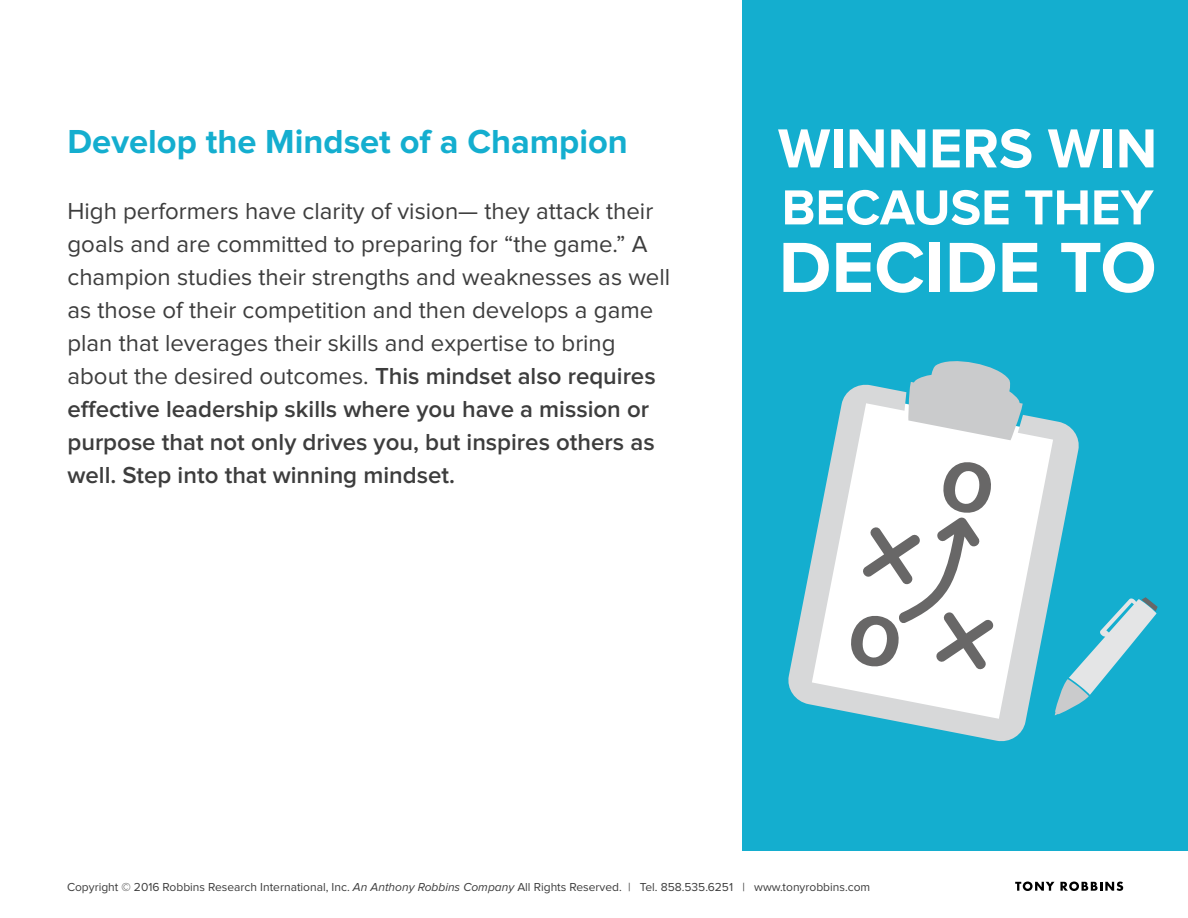
<style>
.page{position:relative;width:1188px;height:918px;background:#fff}
.page>*{position:absolute;margin:0;border:0;box-sizing:border-box;transform-origin:0 0}
.t1{font:700 73.5px "Proxima Nova";color:#fff}
.t2{font:700 57px "Proxima Nova";color:#fff}
.t3{font:700 51px "Proxima Nova";color:#fff}
.t4{font:700 34.5px "Proxima Nova";color:#14aecf}
.t5{font:24px/33px "Proxima Nova";color:#3d3d3d}
.t6{font:12px "Proxima Nova";color:#3d3d3d}
.s1{font-weight:600}
.s2{font-style:italic}
</style>
<div class="page">
<div style="left:742px;top:0;width:446px;height:850px;background:#14aecf"></div>
<svg style="left:1015px;top:882px;width:39px;height:9px"></svg>
<svg style="left:1060px;top:882px;width:63px;height:9px"></svg>
<svg style="left:1081px;top:597px;width:77px;height:106px"></svg>
<svg style="left:910px;top:361px;width:100px;height:22px"></svg>
<svg style="left:788px;top:383px;width:293px;height:359px"></svg>
<svg style="left:849px;top:460px;width:148px;height:213px;background:#dedede"></svg>
<h3 class="t4" style="left:68px;top:125px;width:562px">Develop the Mindset of a Champion</h3>
<p class="t5" style="left:68px;top:195px;width:604px">High performers have clarity of vision— they attack their goals and are committed to preparing for “the game.” A champion studies their strengths and weaknesses as well as those of their competition and then develops a game plan that leverages their skills and expertise to bring about the desired outcomes. <span class="s1">This mindset also requires effective leadership skills where you have a mission or purpose that not only drives you, but inspires others as well. Step into that winning mindset.</span></p>
<h2 class="t2" style="left:778px;top:122px;width:381px">WINNERS WIN</h2>
<h3 class="t3" style="left:782px;top:184px;width:373px">BECAUSE THEY</h3>
<h1 class="t1" style="left:779px;top:234px;width:380px">DECIDE TO</h1>
<p class="t6" style="left:67px;top:882px;width:805px">Copyright © 2016 Robbins Research International, Inc. <span class="s2">An Anthony Robbins Company</span> All Rights Reserved. | Tel. 858.535.6251 | www.tonyrobbins.com</p>
</div>
